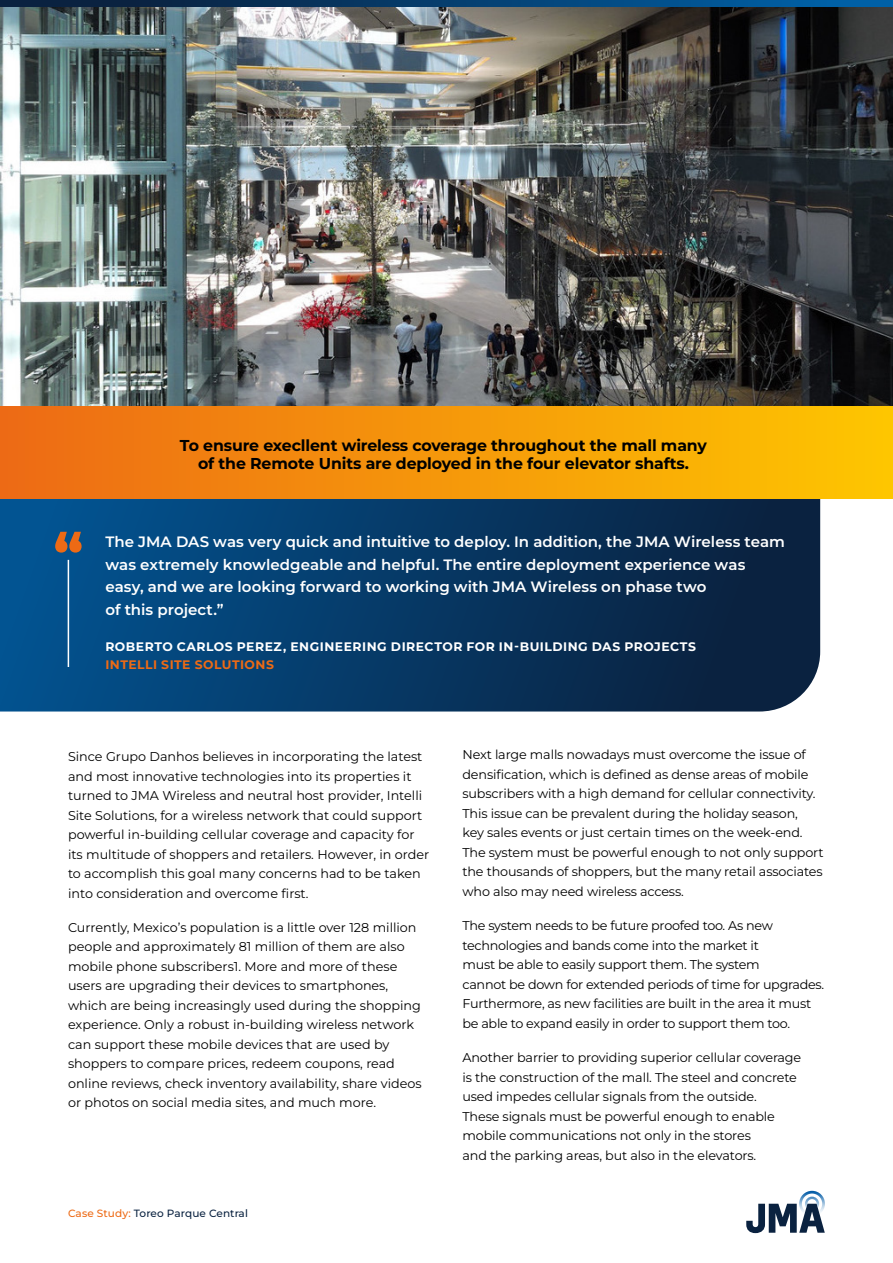
<style>
.page{position:relative;width:893px;height:1263px;background:#fff}
.page>*{position:absolute;margin:0;border:0;box-sizing:border-box;transform-origin:0 0}
.t1{font:700 15.75px/18.5px "Montserrat";letter-spacing:-.01em;color:#000;text-align:center}
.t2{font:600 15px/22.5px "Montserrat";color:#fff}
.t3{font:12.75px/19.5px "Montserrat";letter-spacing:-.01em;color:#000}
.t4{font:700 12.3px "Montserrat";letter-spacing:.04em;color:#fff}
.t5{font:700 12.3px "Montserrat";letter-spacing:.04em;color:#ed6a15}
.t6{font:500 10.5px "Montserrat";letter-spacing:.01em;color:#0a2240}
.s1{color:#ed6a15}
</style>
<div class="page">
<svg style="left:746px;top:1191px;width:79px;height:42px"></svg>
<svg style="left:0;top:498px;width:820px;height:213px;background:#083a65"></svg>
<img style="left:0;top:6px;width:893px;height:401px">
<div style="left:0;top:407px;width:893px;height:91px;background:linear-gradient(to right,#ed6a15,#fec600)"></div>
<svg style="left:0;top:0;width:893px;height:6px;background:#053e6e"></svg>
<hr style="left:68px;top:560px;width:1px;height:107px;background:#fff">
<svg style="left:55px;top:532px;width:27px;height:21px"></svg>
<p class="t1" style="left:180px;top:436px;width:529px">To ensure execllent wireless coverage throughout the mall many of the Remote Units are deployed in the four elevator shafts.</p>
<p class="t2" style="left:105px;top:530px;width:681px">The JMA DAS was very quick and intuitive to deploy. In addition, the JMA Wireless team was extremely knowledgeable and helpful. The entire deployment experience was easy, and we are looking forward to working with JMA Wireless on phase two<br>of this project.”</p>
<p class="t4" style="left:105px;top:638px;width:592px">ROBERTO CARLOS PEREZ, ENGINEERING DIRECTOR FOR IN-BUILDING DAS PROJECTS</p>
<p class="t5" style="left:105px;top:657px;width:170px">INTELLI SITE SOLUTIONS</p>
<p class="t3" style="left:68px;top:746px;width:363px">Since Grupo Danhos believes in incorporating the latest and most innovative technologies into its properties it turned to JMA Wireless and neutral host provider, Intelli Site Solutions, for a wireless network that could support powerful in-building cellular coverage and capacity for its multitude of shoppers and retailers. However, in order to accomplish this goal many concerns had to be taken into consideration and overcome first.</p>
<p class="t3" style="left:68px;top:917px;width:355px">Currently, Mexico’s population is a little over 128 million people and approximately 81 million of them are also mobile phone subscribers1. More and more of these users are upgrading their devices to smartphones, which are being increasingly used during the shopping experience. Only a robust in-building wireless network can support these mobile devices that are used by shoppers to compare prices, redeem coupons, read online reviews, check inventory availability, share videos or photos on social media sites, and much more.</p>
<p class="t6" style="left:68px;top:1206px;width:181px"><span class="s1">Case Study:</span> Toreo Parque Central</p>
<p class="t3" style="left:462px;top:745px;width:363px">Next large malls nowadays must overcome the issue of densification, which is defined as dense areas of mobile subscribers with a high demand for cellular connectivity.<br>This issue can be prevalent during the holiday season,<br>key sales events or just certain times on the week-end.<br>The system must be powerful enough to not only support the thousands of shoppers, but the many retail associates who also may need wireless access.</p>
<p class="t3" style="left:462px;top:916px;width:363px">The system needs to be future proofed too. As new technologies and bands come into the market it<br>must be able to easily support them. The system<br>cannot be down for extended periods of time for upgrades.<br>Furthermore, as new facilities are built in the area it must be able to expand easily in order to support them too.</p>
<p class="t3" style="left:462px;top:1047px;width:340px">Another barrier to providing superior cellular coverage is the construction of the mall. The steel and concrete used impedes cellular signals from the outside.<br>These signals must be powerful enough to enable mobile communications not only in the stores<br>and the parking areas, but also in the elevators.</p>
</div>
